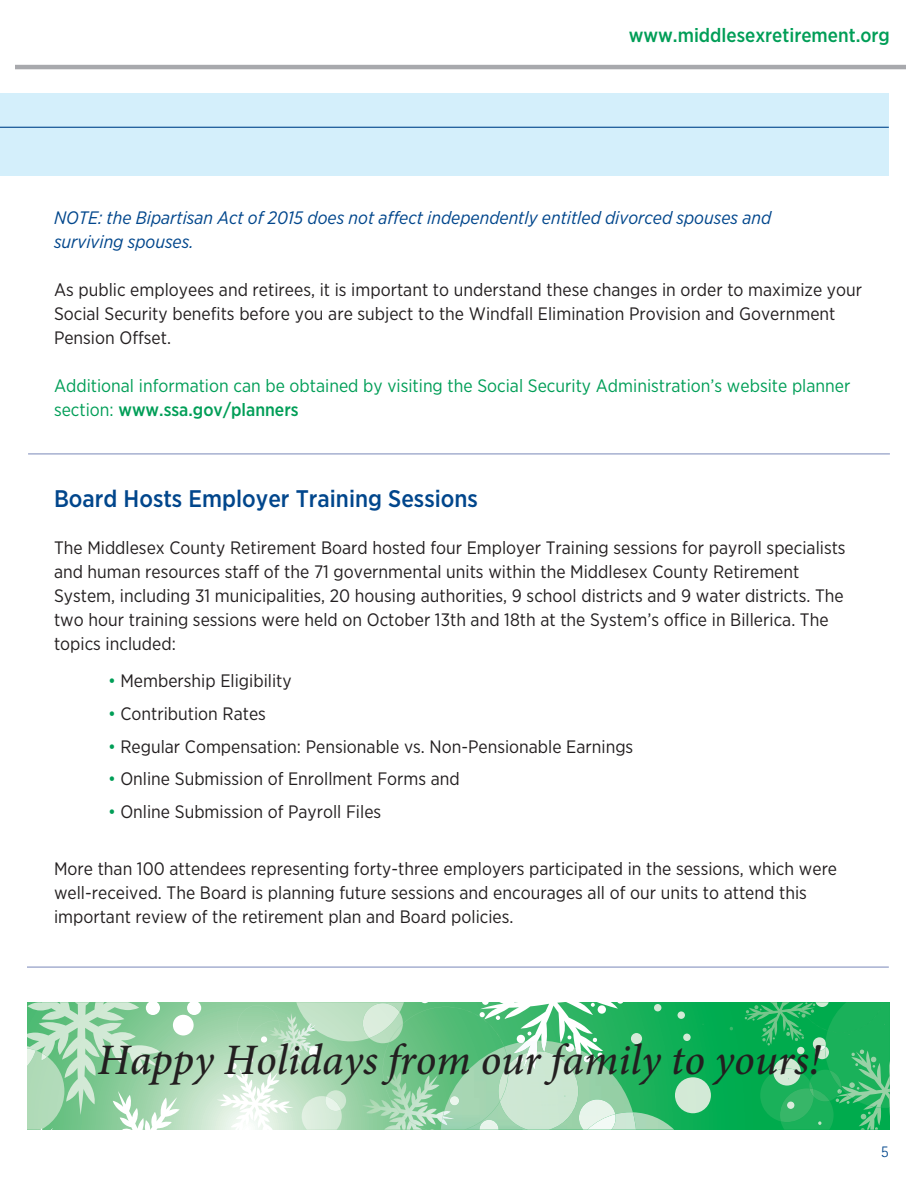
<style>
.page{position:relative;width:918px;height:1188px;background:#fff}
.page>*{position:absolute;margin:0;border:0;box-sizing:border-box;transform-origin:0 0}
.t1{font:italic 500 43.5px "Minion Pro";color:#231f20}
.t2{font:500 24px "Gotham Narrow";color:#01468c}
.t3{font:500 19.5px "Gotham Narrow";color:#009e57}
.t4{font:18px/24px "Gotham Narrow";color:#231f20}
.t5{font:18px/24px "Gotham Narrow";color:#009e57}
.t6{font:italic 18px/24px "Gotham Narrow";color:#01468c}
.t7{font:300 16.5px "Rotis Sans Serif";color:#01468c}
.s1{font-weight:500}
.s2{color:#009e57}
</style>
<div class="page">
<div style="left:0;top:93px;width:889px;height:83px;background:#d4effb"></div>
<hr style="left:15px;top:65px;width:891px;height:4px;background:#a8a9ad">
<hr style="left:0;top:127px;width:889px;height:1px;background:#01468c">
<hr style="left:28px;top:454px;width:862px;height:1px;background:#7988b9">
<svg style="left:201px;top:1002px;width:544px;height:128px;background:#23b564"></svg>
<img style="left:647px;top:1112px;width:27px;height:18px">
<div style="left:675px;top:1077px;width:36px;height:36px;background:#d3e9d6;border-radius:18px"></div>
<svg style="left:654px;top:1004px;width:7px;height:7px"></svg>
<svg style="left:678px;top:1011px;width:7px;height:8px"></svg>
<svg style="left:683px;top:1034px;width:8px;height:7px"></svg>
<svg style="left:27px;top:1002px;width:174px;height:128px;background:#a4d6b0"></svg>
<div style="left:173px;top:1015px;width:21px;height:21px;background:#fff;border-radius:50%"></div>
<svg style="left:729px;top:1027px;width:5px;height:3px"></svg>
<svg style="left:217px;top:1002px;width:430px;height:128px;background:#9bd5ad"></svg>
<svg style="left:745px;top:1002px;width:145px;height:128px;background:#27b463"></svg>
<hr style="left:27px;top:967px;width:862px;height:1px;background:#7988b9">
<p class="t3" style="left:629px;top:23px;width:263px">www.middlesexretirement.org</p>
<p class="t6" style="left:54px;top:205px;width:719px">NOTE: the Bipartisan Act of 2015 does not affect independently entitled divorced spouses and surviving spouses.</p>
<p class="t4" style="left:54px;top:277px;width:810px">As public employees and retirees, it is important to understand these changes in order to maximize your<br>Social Security benefits before you are subject to the Windfall Elimination Provision and Government<br>Pension Offset.</p>
<p class="t5" style="left:54px;top:373px;width:798px">Additional information can be obtained by visiting the Social Security Administration’s website planner section: <span class="s1">www.ssa.gov/planners</span></p>
<h2 class="t2" style="left:54px;top:484px;width:426px">Board Hosts Employer Training Sessions</h2>
<p class="t4" style="left:54px;top:535px;width:793px">The Middlesex County Retirement Board hosted four Employer Training sessions for payroll specialists and human resources staff of the 71 governmental units within the Middlesex County Retirement System, including 31 municipalities, 20 housing authorities, 9 school districts and 9 water districts. The two hour training sessions were held on October 13th and 18th at the System’s office in Billerica. The topics included:</p>
<p class="t4" style="left:108px;top:669px;width:185px"><span class="s2">•</span> Membership Eligibility</p>
<p class="t4" style="left:108px;top:701px;width:159px"><span class="s2">•</span> Contribution Rates</p>
<p class="t4" style="left:108px;top:734px;width:527px"><span class="s2">•</span> Regular Compensation: Pensionable vs. Non-Pensionable Earnings</p>
<p class="t4" style="left:108px;top:767px;width:353px"><span class="s2">•</span> Online Submission of Enrollment Forms and</p>
<p class="t4" style="left:108px;top:799px;width:275px"><span class="s2">•</span> Online Submission of Payroll Files</p>
<p class="t4" style="left:54px;top:856px;width:785px">More than 100 attendees representing forty-three employers participated in the sessions, which were well-received. The Board is planning future sessions and encourages all of our units to attend this important review of the retirement plan and Board policies.</p>
<h1 class="t1" style="left:98px;top:1030px;width:724px">Happy Holidays from our family to yours!</h1>
<p class="t7" style="left:881px;top:1142px;width:9px">5</p>
</div>
